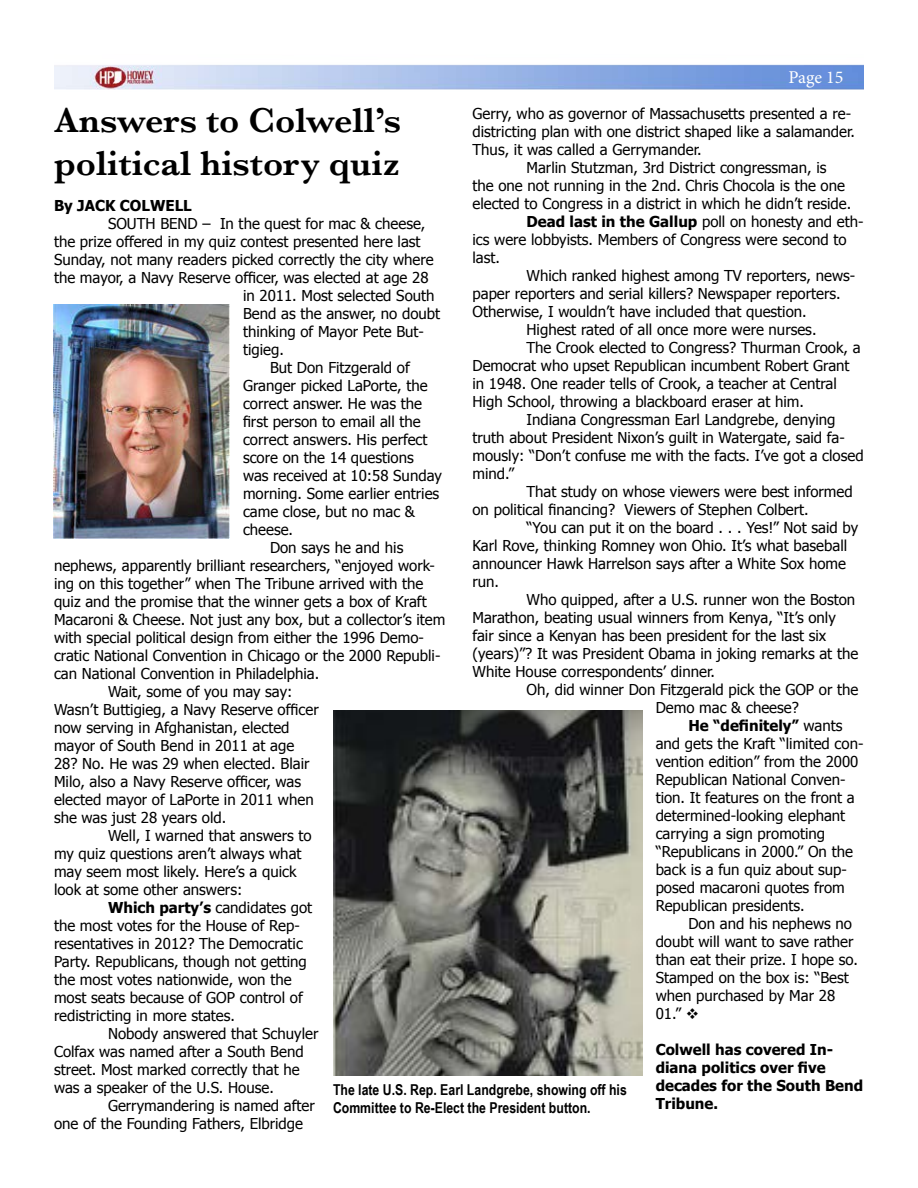
<style>
.page{position:relative;width:918px;height:1188px;background:#fff}
.page>*{position:absolute;margin:0;border:0;box-sizing:border-box;transform-origin:0 0}
.t1{font:600 36px/43.2px "Baskerville";color:#000}
.t2{font:18px "Minion Pro";letter-spacing:-.005em;color:#fff}
.t3{font:15px "Tahoma";color:#000}
.t4{font:700 15px/18px "Tahoma";color:#000}
.t5{font:700 15px/18px "Arial Narrow";color:#000}
.s1{font-weight:700}
.s2{font-weight:400}
</style>
<div class="page">
<img style="left:54px;top:64px;width:810px;height:26px">
<img style="left:54px;top:305px;width:175px;height:234px">
<img style="left:333px;top:711px;width:309px;height:364px">
<p class="t2" style="left:789px;top:65px;width:56px">Page 15</p>
<h1 class="t1" style="left:54px;top:99px;width:349px">Answers to Colwell’s political history quiz</h1>
<p class="t4" style="left:54px;top:197px;width:139px">By JACK COLWELL</p>
<p class="t3" style="left:108px;top:214px;width:319px">SOUTH BEND – In the quest for mac &amp; cheese,</p>
<p class="t3" style="left:54px;top:232px;width:368px">the prize offered in my quiz contest presented here last</p>
<p class="t3" style="left:54px;top:250px;width:381px">Sunday, not many readers picked correctly the city where</p>
<p class="t3" style="left:54px;top:268px;width:376px">the mayor, a Navy Reserve officer, was elected at age 28</p>
<p class="t3" style="left:243px;top:286px;width:193px">in 2011. Most selected South</p>
<p class="t3" style="left:243px;top:304px;width:199px">Bend as the answer, no doubt</p>
<p class="t3" style="left:243px;top:322px;width:182px">thinking of Mayor Pete But-</p>
<p class="t3" style="left:243px;top:340px;width:42px">tigieg.</p>
<p class="t3" style="left:270px;top:358px;width:141px">But Don Fitzgerald of</p>
<p class="t3" style="left:243px;top:376px;width:186px">Granger picked LaPorte, the</p>
<p class="t3" style="left:243px;top:394px;width:181px">correct answer. He was the</p>
<p class="t3" style="left:243px;top:412px;width:179px">first person to email all the</p>
<p class="t3" style="left:243px;top:430px;width:186px">correct answers. His perfect</p>
<p class="t3" style="left:243px;top:448px;width:172px">score on the 14 questions</p>
<p class="t3" style="left:243px;top:466px;width:200px">was received at 10:58 Sunday</p>
<p class="t3" style="left:243px;top:484px;width:198px">morning. Some earlier entries</p>
<p class="t3" style="left:243px;top:502px;width:174px">came close, but no mac &amp;</p>
<p class="t3" style="left:243px;top:520px;width:52px">cheese.</p>
<p class="t3" style="left:270px;top:538px;width:135px">Don says he and his</p>
<p class="t3" style="left:54px;top:556px;width:383px">nephews, apparently brilliant researchers, “enjoyed work-</p>
<p class="t3" style="left:54px;top:574px;width:371px">ing on this together” when The Tribune arrived with the</p>
<p class="t3" style="left:54px;top:592px;width:374px">quiz and the promise that the winner gets a box of Kraft</p>
<p class="t3" style="left:54px;top:610px;width:393px">Macaroni &amp; Cheese. Not just any box, but a collector’s item</p>
<p class="t3" style="left:54px;top:628px;width:372px">with special political design from either the 1996 Demo-</p>
<p class="t3" style="left:54px;top:646px;width:388px">cratic National Convention in Chicago or the 2000 Republi-</p>
<p class="t3" style="left:54px;top:664px;width:267px">can National Convention in Philadelphia.</p>
<p class="t3" style="left:108px;top:682px;width:186px">Wait, some of you may say:</p>
<p class="t3" style="left:54px;top:700px;width:266px">Wasn’t Buttigieg, a Navy Reserve officer</p>
<p class="t3" style="left:54px;top:718px;width:237px">now serving in Afghanistan, elected</p>
<p class="t3" style="left:54px;top:736px;width:242px">mayor of South Bend in 2011 at age</p>
<p class="t3" style="left:54px;top:754px;width:257px">28? No. He was 29 when elected. Blair</p>
<p class="t3" style="left:54px;top:772px;width:249px">Milo, also a Navy Reserve officer, was</p>
<p class="t3" style="left:54px;top:790px;width:261px">elected mayor of LaPorte in 2011 when</p>
<p class="t3" style="left:54px;top:808px;width:174px">she was just 28 years old.</p>
<p class="t3" style="left:108px;top:826px;width:205px">Well, I warned that answers to</p>
<p class="t3" style="left:54px;top:844px;width:249px">my quiz questions aren’t always what</p>
<p class="t3" style="left:54px;top:862px;width:244px">may seem most likely. Here’s a quick</p>
<p class="t3" style="left:54px;top:880px;width:190px">look at some other answers:</p>
<p class="t3" style="left:108px;top:898px;width:206px"><span class="s1">Which party’s</span> candidates got</p>
<p class="t3" style="left:54px;top:916px;width:247px">the most votes for the House of Rep-</p>
<p class="t3" style="left:54px;top:934px;width:250px">resentatives in 2012? The Democratic</p>
<p class="t3" style="left:54px;top:952px;width:254px">Party. Republicans, though not getting</p>
<p class="t3" style="left:54px;top:970px;width:239px">the most votes nationwide, won the</p>
<p class="t3" style="left:54px;top:988px;width:250px">most seats because of GOP control of</p>
<p class="t3" style="left:54px;top:1006px;width:183px">redistricting in more states.</p>
<p class="t3" style="left:108px;top:1024px;width:212px">Nobody answered that Schuyler</p>
<p class="t3" style="left:54px;top:1042px;width:251px">Colfax was named after a South Bend</p>
<p class="t3" style="left:54px;top:1060px;width:247px">street. Most marked correctly that he</p>
<p class="t3" style="left:54px;top:1078px;width:221px">was a speaker of the U.S. House.</p>
<p class="t3" style="left:108px;top:1096px;width:208px">Gerrymandering is named after</p>
<p class="t3" style="left:54px;top:1114px;width:251px">one of the Founding Fathers, Elbridge</p>
<p class="t3" style="left:472px;top:104px;width:380px">Gerry, who as governor of Massachusetts presented a re-</p>
<p class="t3" style="left:472px;top:122px;width:384px">districting plan with one district shaped like a salamander.</p>
<p class="t3" style="left:472px;top:140px;width:231px">Thus, it was called a Gerrymander.</p>
<p class="t3" style="left:526px;top:158px;width:302px">Marlin Stutzman, 3rd District congressman, is</p>
<p class="t3" style="left:472px;top:176px;width:374px">the one not running in the 2nd. Chris Chocola is the one</p>
<p class="t3" style="left:472px;top:194px;width:380px">elected to Congress in a district in which he didn’t reside.</p>
<p class="t3" style="left:526px;top:212px;width:339px"><span class="s1">Dead last in the Gallup</span> poll on honesty and eth-</p>
<p class="t3" style="left:472px;top:230px;width:376px">ics were lobbyists. Members of Congress were second to</p>
<p class="t3" style="left:472px;top:248px;width:29px">last.</p>
<p class="t3" style="left:526px;top:266px;width:330px">Which ranked highest among TV reporters, news-</p>
<p class="t3" style="left:472px;top:284px;width:370px">paper reporters and serial killers? Newspaper reporters.</p>
<p class="t3" style="left:472px;top:302px;width:336px">Otherwise, I wouldn’t have included that question.</p>
<p class="t3" style="left:526px;top:320px;width:292px">Highest rated of all once more were nurses.</p>
<p class="t3" style="left:526px;top:338px;width:336px">The Crook elected to Congress? Thurman Crook, a</p>
<p class="t3" style="left:472px;top:356px;width:379px">Democrat who upset Republican incumbent Robert Grant</p>
<p class="t3" style="left:472px;top:374px;width:366px">in 1948. One reader tells of Crook, a teacher at Central</p>
<p class="t3" style="left:472px;top:392px;width:333px">High School, throwing a blackboard eraser at him.</p>
<p class="t3" style="left:526px;top:410px;width:311px">Indiana Congressman Earl Landgrebe, denying</p>
<p class="t3" style="left:472px;top:428px;width:374px">truth about President Nixon’s guilt in Watergate, said fa-</p>
<p class="t3" style="left:472px;top:446px;width:393px">mously: “Don’t confuse me with the facts. I’ve got a closed</p>
<p class="t3" style="left:472px;top:464px;width:43px">mind.”</p>
<p class="t3" style="left:526px;top:482px;width:328px">That study on whose viewers were best informed</p>
<p class="t3" style="left:472px;top:500px;width:338px">on political financing? Viewers of Stephen Colbert.</p>
<p class="t3" style="left:526px;top:518px;width:333px">“You can put it on the board . . . Yes!” Not said by</p>
<p class="t3" style="left:472px;top:536px;width:376px">Karl Rove, thinking Romney won Ohio. It’s what baseball</p>
<p class="t3" style="left:472px;top:554px;width:375px">announcer Hawk Harrelson says after a White Sox home</p>
<p class="t3" style="left:472px;top:572px;width:28px">run.</p>
<p class="t3" style="left:526px;top:590px;width:330px">Who quipped, after a U.S. runner won the Boston</p>
<p class="t3" style="left:472px;top:608px;width:365px">Marathon, beating usual winners from Kenya, “It’s only</p>
<p class="t3" style="left:472px;top:626px;width:355px">fair since a Kenyan has been president for the last six</p>
<p class="t3" style="left:472px;top:644px;width:387px">(years)”? It was President Obama in joking remarks at the</p>
<p class="t3" style="left:472px;top:662px;width:244px">White House correspondents’ dinner.</p>
<p class="t3" style="left:526px;top:680px;width:333px">Oh, did winner Don Fitzgerald pick the GOP or the</p>
<p class="t3" style="left:656px;top:698px;width:145px">Demo mac &amp; cheese?</p>
<p class="t4" style="left:688px;top:717px;width:156px">He “definitely” <span class="s2">wants</span></p>
<p class="t3" style="left:656px;top:734px;width:209px">and gets the Kraft “limited con-</p>
<p class="t3" style="left:656px;top:752px;width:204px">vention edition” from the 2000</p>
<p class="t3" style="left:656px;top:770px;width:191px">Republican National Conven-</p>
<p class="t3" style="left:656px;top:788px;width:201px">tion. It features on the front a</p>
<p class="t3" style="left:656px;top:806px;width:191px">determined-looking elephant</p>
<p class="t3" style="left:656px;top:824px;width:171px">carrying a sign promoting</p>
<p class="t3" style="left:656px;top:842px;width:199px">“Republicans in 2000.” On the</p>
<p class="t3" style="left:656px;top:860px;width:193px">back is a fun quiz about sup-</p>
<p class="t3" style="left:656px;top:878px;width:191px">posed macaroni quotes from</p>
<p class="t3" style="left:656px;top:896px;width:151px">Republican presidents.</p>
<p class="t3" style="left:688px;top:914px;width:165px">Don and his nephews no</p>
<p class="t3" style="left:656px;top:932px;width:199px">doubt will want to save rather</p>
<p class="t3" style="left:656px;top:950px;width:204px">than eat their prize. I hope so.</p>
<p class="t3" style="left:656px;top:968px;width:195px">Stamped on the box is: “Best</p>
<p class="t3" style="left:656px;top:986px;width:181px">when purchased by Mar 28</p>
<p class="t3" style="left:656px;top:1004px;width:45px">01.” ❖</p>
<p class="t4" style="left:656px;top:1041px;width:209px">Colwell has covered In&shy;diana politics over five decades for the South Bend<br>Tribune.</p>
<p class="t5" style="left:333px;top:1080px;width:295px">The late U.S. Rep. Earl Landgrebe, showing off his<br>Committee to Re-Elect the President button.</p>
</div>
